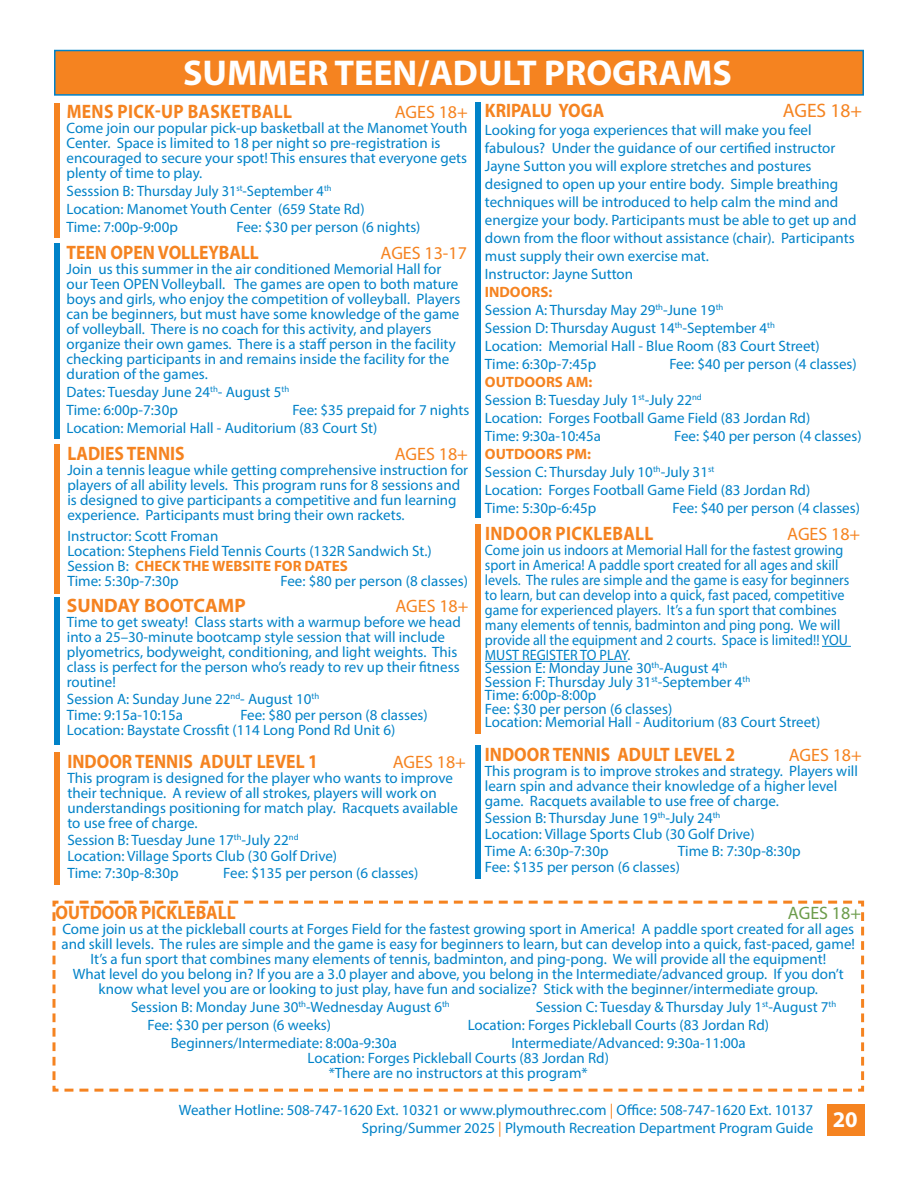
<style>
.page{position:relative;width:918px;height:1188px;background:#fff}
.page>*{position:absolute;margin:0;border:0;box-sizing:border-box;transform-origin:0 0}
.t1{font:700 36px "Myriad Pro";color:#fff}
.t2{font:700 19.5px "Myriad Pro";color:#f58320;scale:.9 1}
.t3{font:700 19.5px "Myriad Pro";letter-spacing:.02em;color:#f58320;scale:.9 1}
.t4{font:700 19.5px "Myriad Pro";color:#f58320}
.t5{font:19.5px "Myriad Pro";color:#f58320}
.t6{font:18px "Myriad Pro";color:#f58320}
.t7{font:18px "Myriad Pro";color:#6c9c4b}
.t8{font:15px/15px "Myriad Pro";color:#0082c8}
.t9{font:15px/15px "Myriad Pro";color:#0082c8;scale:.94 1}
.s1{font-weight:700;color:#f58320}
.s2{color:#f58320}
</style>
<div class="page">
<div style="left:827px;top:1104px;width:38px;height:32px;background:#f58320"></div>
<div style="left:54px;top:50px;width:810px;height:46px;background:#f58320;border:2px solid #0082c8"></div>
<svg style="left:52px;top:900px;width:813px;height:192px"></svg>
<div style="left:54px;top:103px;width:6px;height:135px;background:#f58320"></div>
<div style="left:54px;top:243px;width:6px;height:195px;background:#0082c8"></div>
<div style="left:54px;top:444px;width:6px;height:150px;background:#f58320"></div>
<div style="left:54px;top:597px;width:6px;height:148px;background:#0082c8"></div>
<div style="left:475px;top:103px;width:6px;height:415px;background:#0082c8"></div>
<svg style="left:822px;top:646px;width:29px;height:1px"></svg>
<hr style="left:485px;top:661px;width:143px;height:1px;background:#0082c8">
<div style="left:475px;top:524px;width:6px;height:209px;background:#f58320"></div>
<div style="left:54px;top:753px;width:6px;height:132px;background:#f58320"></div>
<div style="left:475px;top:745px;width:6px;height:134px;background:#0082c8"></div>
<h1 class="t1" style="left:183px;top:49px;width:550px">SUMMER TEEN/ADULT PROGRAMS</h1>
<h2 class="t3" style="left:67px;top:99px;width:252px">MENS PICK-UP BASKETBALL</h2>
<p class="t6" style="left:395px;top:101px;width:75px">AGES 18+</p>
<p class="t8" style="left:67px;top:121px;width:402px">Come join our popular pick-up basketball at the Manomet Youth Center. Space is limited to 18 per night so pre-registration is encouraged to secure your spot! This ensures that everyone gets plenty of time to play.</p>
<p class="t8" style="left:67px;top:182px;width:300px;line-height:18px">Sesssion B: Thursday July 31<sup>st</sup>-September 4<sup>th<br></sup>Location: Manomet Youth Center (659 State Rd)<br>Time: 7:00p-9:00p</p>
<p class="t8" style="left:237px;top:220px;width:185px">Fee: $30 per person (6 nights)</p>
<h2 class="t2" style="left:67px;top:240px;width:215px">TEEN OPEN VOLLEYBALL</h2>
<p class="t6" style="left:381px;top:242px;width:88px">AGES 13-17</p>
<p class="t8" style="left:67px;top:261px;width:395px">Join us this summer in the air conditioned Memorial Hall for our Teen OPEN Volleyball. The games are open to both mature boys and girls, who enjoy the competition of volleyball. Players can be beginners, but must have some knowledge of the game of volleyball. There is no coach for this activity, and players organize their own games. There is a staff person in the facility checking participants in and remains inside the facility for the duration of the games.</p>
<p class="t8" style="left:67px;top:383px;width:224px;line-height:18px">Dates: Tuesday June 24<sup>th</sup>- August 5<sup>th<br></sup>Time: 6:00p-7:30p</p>
<p class="t8" style="left:67px;top:401px;width:404px;line-height:18px;text-indent:226px">Fee: $35 prepaid for 7 nights<br>Location: Memorial Hall - Auditorium (83 Court St)</p>
<h2 class="t2" style="left:67px;top:441px;width:132px">LADIES TENNIS</h2>
<p class="t6" style="left:395px;top:443px;width:75px">AGES 18+</p>
<p class="t8" style="left:67px;top:462px;width:402px">Join a tennis league while getting comprehensive instruction for players of all ability levels. This program runs for 8 sessions and is designed to give participants a competitive and fun learning experience. Participants must bring their own rackets.</p>
<p class="t8" style="left:67px;top:528px;width:366px">Instructor: Scott Froman<br>Location: Stephens Field Tennis Courts (132R Sandwich St.)<br>Session B: <span class="s1">CHECK THE WEBSITE FOR DATES<br></span>Time: 5:30p-7:30p</p>
<p class="t8" style="left:281px;top:573px;width:189px">Fee: $80 per person (8 classes)</p>
<h2 class="t4" style="left:67px;top:593px;width:180px">SUNDAY BOOTCAMP</h2>
<p class="t6" style="left:395px;top:595px;width:75px">AGES 18+</p>
<p class="t8" style="left:67px;top:614px;width:395px">Time to get sweaty! Class starts with a warmup before we head into a 25–30-minute bootcamp style session that will include plyometrics, bodyweight, conditioning, and light weights. This class is perfect for the person who’s ready to rev up their fitness routine!</p>
<p class="t8" style="left:67px;top:690px;width:254px;line-height:16.5px">Session A: Sunday June 22<sup>nd</sup>- August 10<sup>th<br></sup>Time: 9:15a-10:15a</p>
<p class="t8" style="left:67px;top:707px;width:362px;text-indent:173px">Fee: $80 per person (8 classes)<br>Location: Baystate Crossfit (114 Long Pond Rd Unit 6)</p>
<h2 class="t2" style="left:67px;top:749px;width:280px">INDOOR TENNIS ADULT LEVEL 1</h2>
<p class="t6" style="left:393px;top:751px;width:75px">AGES 18+</p>
<p class="t8" style="left:67px;top:771px;width:392px">This program is designed for the player who wants to improve their technique. A review of all strokes, players will work on understandings positioning for match play. Racquets available to use free of charge.</p>
<p class="t8" style="left:67px;top:831px;width:271px;line-height:16.5px">Session B: Tuesday June 17<sup>th</sup>-July 22<sup>nd<br></sup>Location: Village Sports Club (30 Golf Drive)<br>Time: 7:30p-8:30p</p>
<p class="t8" style="left:223px;top:865px;width:197px">Fee: $135 per person (6 classes)</p>
<h2 class="t2" style="left:485px;top:98px;width:134px">KRIPALU YOGA</h2>
<h2 class="t5" style="left:783px;top:99px;width:81px">AGES 18+</h2>
<p class="t8" style="left:485px;top:121px;width:373px;line-height:18px">Looking for yoga experiences that will make you feel fabulous? Under the guidance of our certified instructor Jayne Sutton you will explore stretches and postures designed to open up your entire body. Simple breathing techniques will be introduced to help calm the mind and energize your body. Participants must be able to get up and down from the floor without assistance (chair). Participants must supply their own exercise mat.<br>Instructor: Jayne Sutton</p>
<p class="t8" style="left:485px;top:283px;width:336px;line-height:18px"><span class="s1">INDOORS:<br></span>Session A: Thursday May 29<sup>th</sup>-June 19<sup>th<br></sup>Session D: Thursday August 14<sup>th</sup>-September 4<sup>th </sup>Location: Memorial Hall - Blue Room (83 Court Street)<br>Time: 6:30p-7:45p</p>
<p class="t8" style="left:669px;top:356px;width:189px">Fee: $40 per person (4 classes)</p>
<p class="t8" style="left:485px;top:373px;width:327px;line-height:18px"><span class="s1">OUTDOORS AM:<br></span>Session B: Tuesday July 1<sup>st</sup>-July 22<sup>nd<br></sup>Location: Forges Football Game Field (83 Jordan Rd)<br>Time: 9:30a-10:45a</p>
<p class="t8" style="left:674px;top:428px;width:189px">Fee: $40 per person (4 classes)</p>
<p class="t8" style="left:485px;top:445px;width:327px;line-height:18px"><span class="s1">OUTDOORS PM:<br></span>Session C: Thursday July 10<sup>th</sup>-July 31<sup>st<br></sup>Location: Forges Football Game Field (83 Jordan Rd)<br>Time: 5:30p-6:45p</p>
<p class="t8" style="left:673px;top:500px;width:189px">Fee: $40 per person (4 classes)</p>
<h2 class="t3" style="left:485px;top:521px;width:189px">INDOOR PICKLEBALL</h2>
<p class="t6" style="left:787px;top:523px;width:75px">AGES 18+</p>
<p class="t9" style="left:485px;top:542px;width:389px">Come join us indoors at Memorial Hall for the fastest growing sport in America! A paddle sport created for all ages and skill levels. The rules are simple and the game is easy for beginners to learn, but can develop into a quick, fast paced, competitive game for experienced players. It’s a fun sport that combines many elements of tennis, badminton and ping pong. We will provide all the equipment and 2 courts. Space is limited!! YOU MUST REGISTER TO PLAY.</p>
<p class="t8" style="left:485px;top:661px;width:337px;line-height:13.5px">Session E: Monday June 30<sup>th</sup>-August 4<sup>th<br></sup>Session F: Thursday July 31<sup>st</sup>-September 4<sup>th<br></sup>Time: 6:00p-8:00p<br>Fee: $30 per person (6 classes)<br>Location: Memorial Hall - Auditorium (83 Court Street)</p>
<h2 class="t2" style="left:485px;top:742px;width:280px">INDOOR TENNIS ADULT LEVEL 2</h2>
<p class="t6" style="left:789px;top:744px;width:75px">AGES 18+</p>
<p class="t8" style="left:485px;top:763px;width:375px">This program is to improve strokes and strategy. Players will learn spin and advance their knowledge of a higher level game. Racquets available to use free of charge.</p>
<p class="t8" style="left:485px;top:809px;width:271px;line-height:16.5px">Session B: Thursday June 19<sup>th</sup>-July 24<sup>th<br></sup>Location: Village Sports Club (30 Golf Drive)<br>Time A: 6:30p-7:30p</p>
<p class="t8" style="left:485px;top:842px;width:317px;line-height:16.5px;text-indent:193px">Time B: 7:30p-8:30p<br>Fee: $135 per person (6 classes)</p>
<h2 class="t2" style="left:56px;top:900px;width:202px">OUTDOOR PICKLEBALL</h2>
<p class="t7" style="left:788px;top:902px;width:75px">AGES 18+</p>
<p class="t8" style="left:62px;top:922px;width:795px;text-align:center">Come join us at the pickleball courts at Forges Field for the fastest growing sport in America! A paddle sport created for all ages and skill levels. The rules are simple and the game is easy for beginners to learn, but can develop into a quick, fast-paced, game!<br>It’s a fun sport that combines many elements of tennis, badminton, and ping-pong. We will provide all the equipment!<br>What level do you belong in? If you are a 3.0 player and above, you belong in the Intermediate/advanced group. If you don’t know what level you are or looking to just play, have fun and socialize? Stick with the beginner/intermediate group.</p>
<p class="t8" style="left:131px;top:1000px;width:320px">Session B: Monday June 30<sup>th</sup>-Wednesday August 6<sup>th</sup></p>
<p class="t8" style="left:536px;top:1000px;width:302px">Session C: Tuesday &amp; Thursday July 1<sup>st</sup>-August 7<sup>th</sup></p>
<p class="t8" style="left:148px;top:1018px;width:185px">Fee: $30 per person (6 weeks)</p>
<p class="t8" style="left:468px;top:1018px;width:303px">Location: Forges Pickleball Courts (83 Jordan Rd)</p>
<p class="t8" style="left:171px;top:1036px;width:228px">Beginners/Intermediate: 8:00a-9:30a</p>
<p class="t8" style="left:512px;top:1036px;width:236px">Intermediate/Advanced: 9:30a-11:00a</p>
<p class="t8" style="left:308px;top:1051px;width:303px">Location: Forges Pickleball Courts (83 Jordan Rd)</p>
<p class="t8" style="left:329px;top:1066px;width:261px">*There are no instructors at this program*</p>
<p class="t8" style="left:362px;top:1100px;width:497px;line-height:18px;text-indent:-183px">Weather Hotline: 508-747-1620 Ext. 10321 or www.plymouthrec.com <span class="s2">|</span> Office: 508-747-1620 Ext. 10137<br>Spring/Summer 2025 <span class="s2">|</span> Plymouth Recreation Department Program Guide <sup>20</sup></p>
</div>
